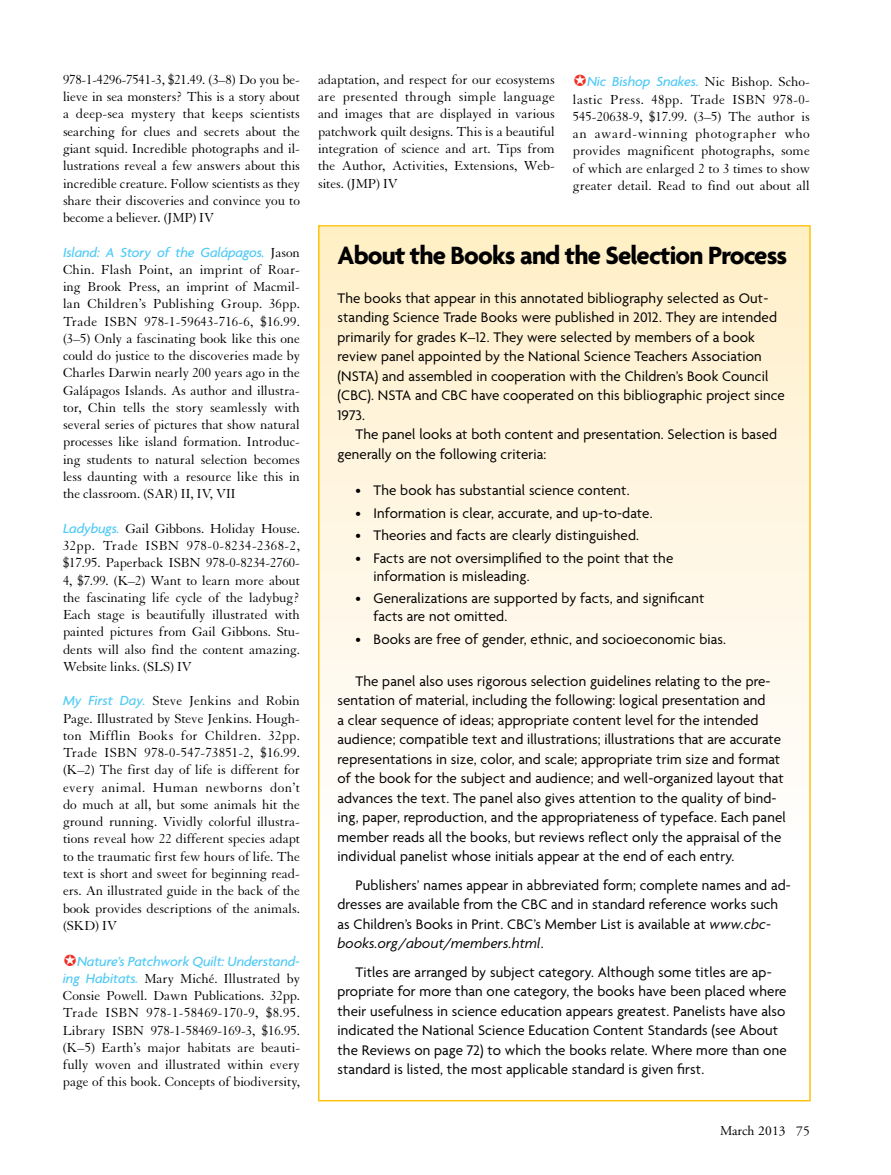
<style>
.page{position:relative;width:891px;height:1175px;background:#fff}
.page>*{position:absolute;margin:0;border:0;box-sizing:border-box;transform-origin:0 0}
.t1{font:700 27px "Agenda";letter-spacing:-.03em;color:#000}
.t2{font:15px/19.5px "Agenda";letter-spacing:.01em;color:#000}
.t3{font:14.25px/17.2px "Granjon LT Std";letter-spacing:-.005em;color:#000;text-align:justify}
.t4{font:italic 500 14.25px "Agenda";letter-spacing:-.01em;color:#52caf5}
.t5{font:13.5px "Adobe Garamond Pro";color:#000}
.s1{font-family:"Granjon LT Std";font-weight:400;font-style:normal;color:#000}
.s2{font-family:"Agenda";font-weight:500;font-style:italic;color:#52caf5}
.s3{font-style:italic}
</style>
<div class="page">
<div style="left:318px;top:227px;width:492px;height:616px;background:linear-gradient(to bottom,#ffefc8,#fffefe)"></div>
<p class="t3" style="left:63px;top:71px;width:239px">978-1-4296-7541-3, $21.49. (3–8) Do you be&shy;lieve in sea monsters? This is a story about a deep-sea mystery that keeps scientists searching for clues and secrets about the giant squid. Incredible photographs and il&shy;lustrations reveal a few answers about this incredible creature. Follow scientists as they share their discoveries and convince you to become a believer. (JMP) IV</p>
<p class="t4" style="left:63px;top:243px;width:239px">Island: A Story of the Galápagos. <span class="s1">Jason</span></p>
<p class="t3" style="left:63px;top:261px;width:239px">Chin. Flash Point, an imprint of Roar&shy;ing Brook Press, an imprint of Macmil&shy;lan Children’s Publishing Group. 36pp.<br>Trade ISBN 978-1-59643-716-6, $16.99. (3–5) Only a fascinating book like this one could do justice to the discoveries made by Charles Darwin nearly 200 years ago in the Galápagos Islands. As author and illustra&shy;tor, Chin tells the story seamlessly with several series of pictures that show natural processes like island formation. Introduc&shy;ing students to natural selection becomes less daunting with a resource like this in the classroom. (SAR) II, IV, VII</p>
<p class="t3" style="left:63px;top:520px;width:239px"><span class="s2">Ladybugs.</span> Gail Gibbons. Holiday House.<br>32pp. Trade ISBN 978-0-8234-2368-2, $17.95. Paperback ISBN 978-0-8234-2760- 4, $7.99. (K–2) Want to learn more about the fascinating life cycle of the ladybug?<br>Each stage is beautifully illustrated with painted pictures from Gail Gibbons. Stu&shy;dents will also find the content amazing.<br>Website links. (SLS) IV</p>
<p class="t3" style="left:63px;top:692px;width:239px"><span class="s2">My First Day.</span> Steve Jenkins and Robin Page. Illustrated by Steve Jenkins. Hough&shy;ton Mifflin Books for Children. 32pp.<br>Trade ISBN 978-0-547-73851-2, $16.99. (K–2) The first day of life is different for every animal. Human newborns don’t do much at all, but some animals hit the ground running. Vividly colorful illustra&shy;tions reveal how 22 different species adapt to the traumatic first few hours of life. The text is short and sweet for beginning read&shy;ers. An illustrated guide in the back of the book provides descriptions of the animals. (SKD) IV</p>
<p class="t4" style="left:77px;top:952px;width:224px">Nature’s Patchwork Quilt: Understand-</p>
<p class="t3" style="left:63px;top:970px;width:239px"><span class="s2">ing Habitats.</span> Mary Miché. Illustrated by Consie Powell. Dawn Publications. 32pp.<br>Trade ISBN 978-1-58469-170-9, $8.95.<br>Library ISBN 978-1-58469-169-3, $16.95. (K–5) Earth’s major habitats are beauti&shy;fully woven and illustrated within every page of this book. Concepts of biodiversity,</p>
<p class="t3" style="left:318px;top:71px;width:239px">adaptation, and respect for our ecosystems are presented through simple language and images that are displayed in various patchwork quilt designs. This is a beautiful integration of science and art. Tips from the Author, Activities, Extensions, Web&shy;sites. (JMP) IV</p>
<p class="t4" style="left:587px;top:73px;width:224px">Nic Bishop Snakes. <span class="s1">Nic Bishop. Scho-</span></p>
<p class="t3" style="left:573px;top:91px;width:239px">lastic Press. 48pp. Trade ISBN 978-0- 545-20638-9, $17.99. (3–5) The author is an award-winning photographer who provides magnificent photographs, some of which are enlarged 2 to 3 times to show greater detail. Read to find out about all</p>
<h1 class="t1" style="left:338px;top:241px;width:451px">About the Books and the Selection Process</h1>
<p class="t2" style="left:338px;top:289px;width:449px">The books that appear in this annotated bibliography selected as Out&shy;standing Science Trade Books were published in 2012. They are intended primarily for grades K–12. They were selected by members of a book review panel appointed by the National Science Teachers Association (NSTA) and assembled in cooperation with the Children’s Book Council (CBC). NSTA and CBC have cooperated on this bibliographic project since 1973.</p>
<p class="t2" style="left:338px;top:426px;width:441px;text-indent:18px">The panel looks at both content and presentation. Selection is based generally on the following criteria:</p>
<p class="t2" style="left:356px;top:481px;width:276px">• The book has substantial science content.</p>
<p class="t2" style="left:356px;top:504px;width:299px">• Information is clear, accurate, and up-to-date.</p>
<p class="t2" style="left:356px;top:526px;width:285px">• Theories and facts are clearly distinguished.</p>
<p class="t2" style="left:374px;top:549px;width:301px;line-height:18px;text-indent:-18px">• Facts are not oversimplified to the point that the information is misleading.</p>
<p class="t2" style="left:374px;top:590px;width:332px;line-height:18px;text-indent:-18px">• Generalizations are supported by facts, and significant facts are not omitted.</p>
<p class="t2" style="left:356px;top:630px;width:372px">• Books are free of gender, ethnic, and socioeconomic bias.</p>
<p class="t2" style="left:338px;top:672px;width:450px;text-indent:18px">The panel also uses rigorous selection guidelines relating to the pre&shy;sentation of material, including the following: logical presentation and<br>a clear sequence of ideas; appropriate content level for the intended audience; compatible text and illustrations; illustrations that are accurate representations in size, color, and scale; appropriate trim size and format of the book for the subject and audience; and well-organized layout that advances the text. The panel also gives attention to the quality of bind&shy;ing, paper, reproduction, and the appropriateness of typeface. Each panel member reads all the books, but reviews reflect only the appraisal of the individual panelist whose initials appear at the end of each entry.</p>
<p class="t2" style="left:338px;top:876px;width:455px;text-indent:18px">Publishers’ names appear in abbreviated form; complete names and ad&shy;dresses are available from the CBC and in standard reference works such as Children’s Books in Print. CBC’s Member List is available at <span class="s3">www.cbc&shy;books.org/about/members.html</span>.</p>
<p class="t2" style="left:338px;top:963px;width:451px;text-indent:18px">Titles are arranged by subject category. Although some titles are ap&shy;propriate for more than one category, the books have been placed where their usefulness in science education appears greatest. Panelists have also indicated the National Science Education Content Standards (see About the Reviews on page 72) to which the books relate. Where more than one standard is listed, the most applicable standard is given first.</p>
<p class="t5" style="left:720px;top:1122px;width:91px">March 2013 75</p>
</div>
